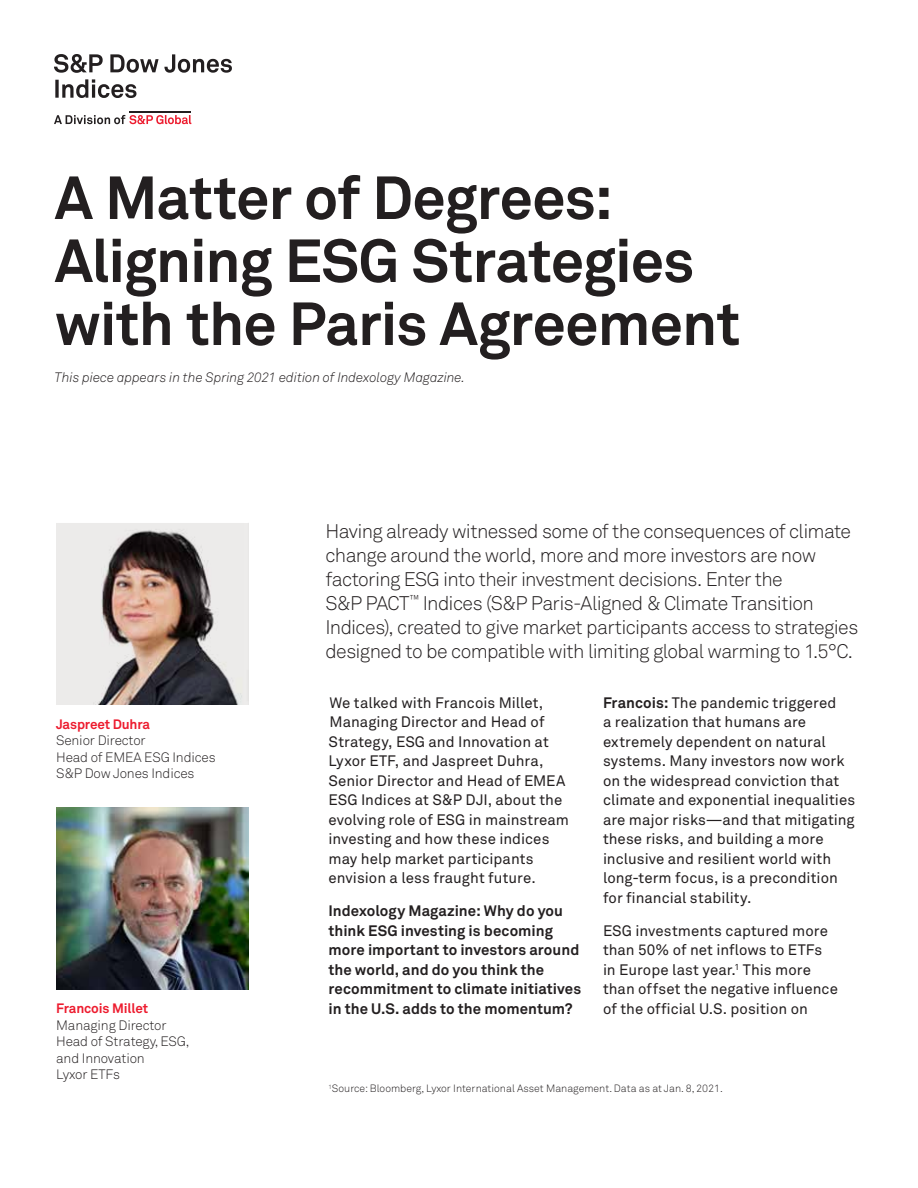
<style>
.page{position:relative;width:918px;height:1188px;background:#fff}
.page>*{position:absolute;margin:0;border:0;box-sizing:border-box;transform-origin:0 0}
.t1{font:700 60px/63px "Akkurat Pro";letter-spacing:-.02em;color:#231f20}
.t2{font:300 19.5px/24px "Akkurat Pro";letter-spacing:-.03em;color:#231f20}
.t3{font:15px/19.5px "Akkurat Pro";color:#231f20}
.t4{font:700 15px/19.5px "Akkurat Pro";letter-spacing:.005em;color:#231f20}
.t5{font:300 13.5px/16.5px "Akkurat Pro";letter-spacing:-.01em;color:#231f20}
.t6{font:italic 300 13.5px "Akkurat Pro";letter-spacing:-.005em;color:#231f20}
.t7{font:700 13.5px "Akkurat Pro";letter-spacing:-.01em;color:#ed1c2f}
.t8{font:300 10.5px "Akkurat Pro";color:#231f20}
.s1{font-weight:700}
</style>
<div class="page">
<img style="left:56px;top:523px;width:193px;height:182px">
<img style="left:56px;top:807px;width:193px;height:182px">
<hr style="left:129px;top:111px;width:62px;height:1px;background:#231f20">
<svg style="left:54px;top:115px;width:137px;height:10px"></svg>
<svg style="left:54px;top:54px;width:178px;height:44px"></svg>
<h1 class="t1" style="left:55px;top:166px;width:687px">A Matter of Degrees:<br>Aligning ESG Strategies with the Paris Agreement</h1>
<p class="t6" style="left:55px;top:369px;width:412px">This piece appears in the Spring 2021 edition of Indexology Magazine.</p>
<p class="t2" style="left:326px;top:519px;width:534px">Having already witnessed some of the consequences of climate change around the world, more and more investors are now factoring ESG into their investment decisions. Enter the<br>S&amp;P PACT<sup>™</sup> Indices (S&amp;P Paris-Aligned &amp; Climate Transition Indices), created to give market participants access to strategies designed to be compatible with limiting global warming to 1.5°C.</p>
<p class="t3" style="left:603px;top:693px;width:254px"><span class="s1">Francois:</span> The pandemic triggered<br>a realization that humans are extremely dependent on natural systems. Many investors now work on the widespread conviction that climate and exponential inequalities are major risks—and that mitigating these risks, and building a more inclusive and resilient world with long-term focus, is a precondition for financial stability.</p>
<p class="t3" style="left:603px;top:921px;width:237px">ESG investments captured more than 50% of net inflows to ETFs in Europe last year.<sup>1</sup> This more than offset the negative influence</p>
<p class="t3" style="left:328px;top:693px;width:242px">We talked with Francois Millet,<br>Managing Director and Head of<br>Strategy, ESG and Innovation at<br>Lyxor ETF, and Jaspreet Duhra,<br>Senior Director and Head of EMEA<br>ESG Indices at S&amp;P DJI, about the evolving role of ESG in mainstream investing and how these indices may help market participants envision a less fraught future.</p>
<p class="t4" style="left:328px;top:901px;width:254px">Indexology Magazine: Why do you think ESG investing is becoming more important to investors around the world, and do you think the recommitment to climate initiatives in the U.S. adds to the momentum?</p>
<p class="t7" style="left:56px;top:716px;width:95px">Jaspreet Duhra</p>
<p class="t5" style="left:56px;top:732px;width:161px">Senior Director<br>Head of EMEA ESG Indices<br>S&amp;P Dow Jones Indices</p>
<p class="t7" style="left:56px;top:1000px;width:93px">Francois Millet</p>
<p class="t3" style="left:603px;top:999px;width:206px">of the official U.S. position on</p>
<p class="t5" style="left:56px;top:1017px;width:135px">Managing Director<br>Head of Strategy, ESG, and Innovation<br>Lyxor ETFs</p>
<p class="t8" style="left:328px;top:1082px;width:396px"><sup>1</sup>Source: Bloomberg, Lyxor International Asset Management. Data as at Jan. 8, 2021.</p>
</div>
